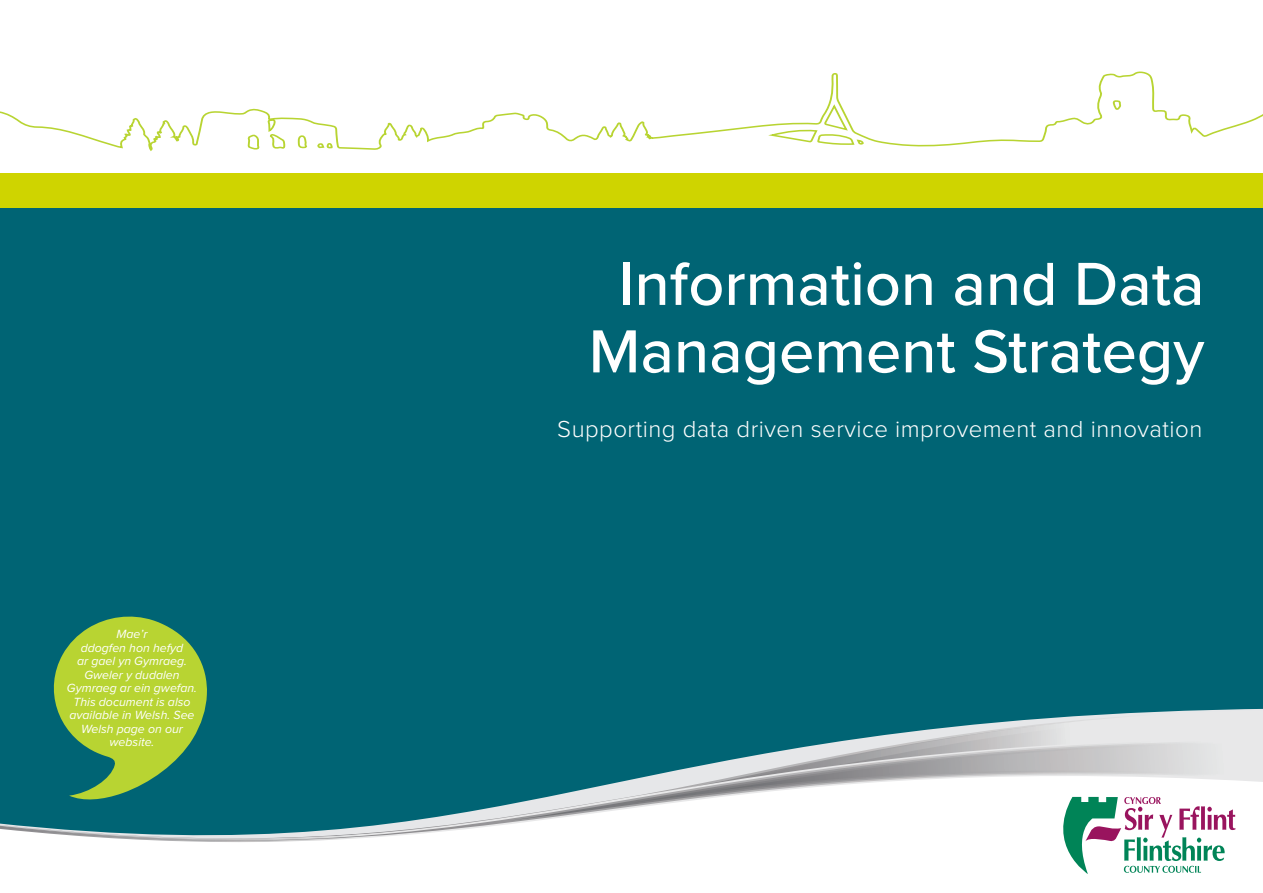
<style>
.page{position:relative;width:1263px;height:893px;background:#fff}
.page>*{position:absolute;margin:0;border:0;box-sizing:border-box;transform-origin:0 0}
.t1{font:500 63px/67.5px "Proxima Nova";color:#fff;text-align:center}
.t2{font:300 24px "Proxima Nova";letter-spacing:.02em;color:#fff}
.t3{font:italic 12.3px/13.5px "Proxima Nova";color:#fff;text-align:center}
</style>
<div class="page">
<div style="left:0;top:205px;width:1263px;height:633px;background:#006474"></div>
<div style="left:0;top:173px;width:1263px;height:34px;background:#cfd400"></div>
<svg style="left:0;top:71px;width:1263px;height:80px"></svg>
<svg style="left:1114px;top:710px;width:149px;height:4px"></svg>
<svg style="left:0;top:799px;width:630px;height:43px"></svg>
<svg style="left:509px;top:780px;width:121px;height:41px"></svg>
<svg style="left:630px;top:714px;width:633px;height:160px"></svg>
<svg style="left:54px;top:617px;width:153px;height:182px"></svg>
<p class="t3" style="left:67px;top:627px;width:132px">Mae’r<br>ddogfen hon hefyd<br>ar gael yn Gymraeg.<br>Gweler y dudalen<br>Gymraeg ar ein gwefan.<br>This document is also available in Welsh. See<br>Welsh page on our website.</p>
<h1 class="t1" style="left:589px;top:248px;width:617px">Information and Data<br>Management Strategy</h1>
<h2 class="t2" style="left:557px;top:411px;width:647px">Supporting data driven service improvement and innovation</h2>
</div>
